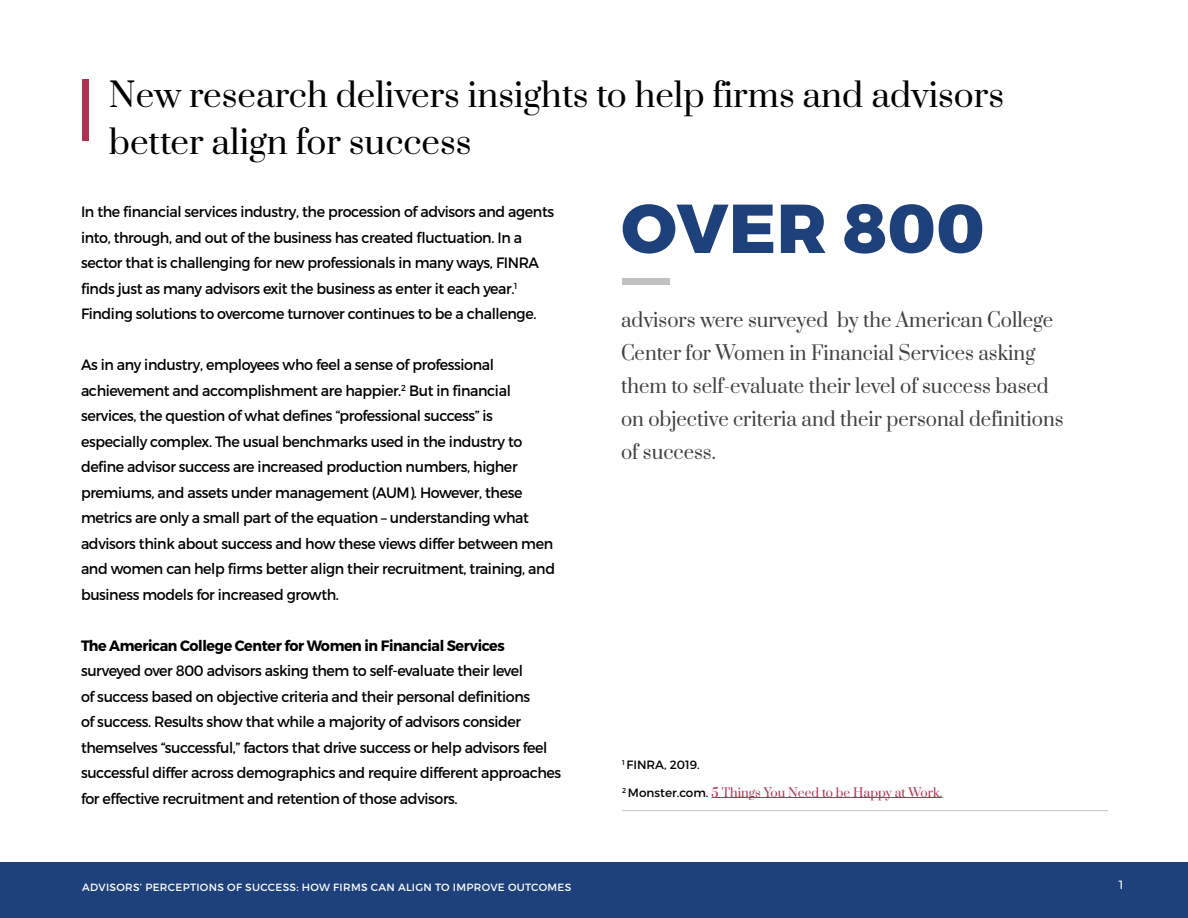
<style>
.page{position:relative;width:1188px;height:918px;background:#fff}
.page>*{position:absolute;margin:0;border:0;box-sizing:border-box;transform-origin:0 0}
.t1{font:800 69px "Montserrat";color:#1e417b}
.t2{font:33px/46.5px "Prata";color:#000101}
.t3{font:19.5px/33px "Prata";color:#414042;scale:.95 1}
.t4{font:15px/25.5px "Montserrat";letter-spacing:-.025em;color:#000;scale:.95 1}
.t5{font:700 15px "Montserrat";letter-spacing:-.025em;color:#000;scale:.95 1}
.t6{font:12px "Prata";color:#b2324e}
.t7{font:12px "Montserrat";color:#000}
.t8{font:500 12px "Montserrat";color:#fff}
.t9{font:10.5px "Montserrat";letter-spacing:.03em;color:#fff}
.s1{font-family:"Montserrat";color:#000}
</style>
<div class="page">
<div style="left:0;top:863px;width:1188px;height:55px;background:#1e417b"></div>
<hr style="left:712px;top:797px;width:231px;height:1px;background:#b2324e">
<hr style="left:622px;top:810px;width:486px;height:1px;background:#cdccca">
<div style="left:82px;top:79px;width:7px;height:61px;background:#b2324e"></div>
<div style="left:622px;top:278px;width:48px;height:7px;background:#c2c1bf"></div>
<h2 class="t2" style="left:109px;top:70px;width:897px">New research delivers insights to help firms and advisors better align for success</h2>
<p class="t4" style="left:81px;top:199px;width:500px">In the financial services industry, the procession of advisors and agents into, through, and out of the business has created fluctuation. In a sector that is challenging for new professionals in many ways, FINRA finds just as many advisors exit the business as enter it each year.<sup>1<br></sup>Finding solutions to overcome turnover continues to be a challenge.</p>
<p class="t4" style="left:81px;top:352px;width:501px">As in any industry, employees who feel a sense of professional achievement and accomplishment are happier.<sup>2</sup> But in financial services, the question of what defines “professional success” is especially complex. The usual benchmarks used in the industry to define advisor success are increased production numbers, higher premiums, and assets under management (AUM). However, these metrics are only a small part of the equation – understanding what advisors think about success and how these views differ between men and women can help firms better align their recruitment, training, and business models for increased growth.</p>
<p class="t5" style="left:81px;top:636px;width:448px">The American College Center for Women in Financial Services</p>
<p class="t4" style="left:81px;top:658px;width:507px">surveyed over 800 advisors asking them to self-evaluate their level<br>of success based on objective criteria and their personal definitions<br>of success. Results show that while a majority of advisors consider themselves “successful,” factors that drive success or help advisors feel successful differ across demographics and require different approaches for effective recruitment and retention of those advisors.</p>
<h1 class="t1" style="left:621px;top:185px;width:365px">OVER 800</h1>
<h3 class="t3" style="left:621px;top:303px;width:467px">advisors were surveyed by the American College Center for Women in Financial Services asking them to self-evaluate their level of success based on objective criteria and their personal definitions of success.</h3>
<p class="t7" style="left:622px;top:757px;width:79px"><sup>1</sup> FINRA, 2019.</p>
<p class="t6" style="left:622px;top:782px;width:322px"><sup>2</sup> <span class="s1">Monster.com.</span> 5 Things You Need to be Happy at Work.</p>
<p class="t9" style="left:82px;top:881px;width:491px">ADVISORS’ PERCEPTIONS OF SUCCESS: HOW FIRMS CAN ALIGN TO IMPROVE OUTCOMES</p>
<p class="t8" style="left:1119px;top:876px;width:6px">1</p>
</div>
